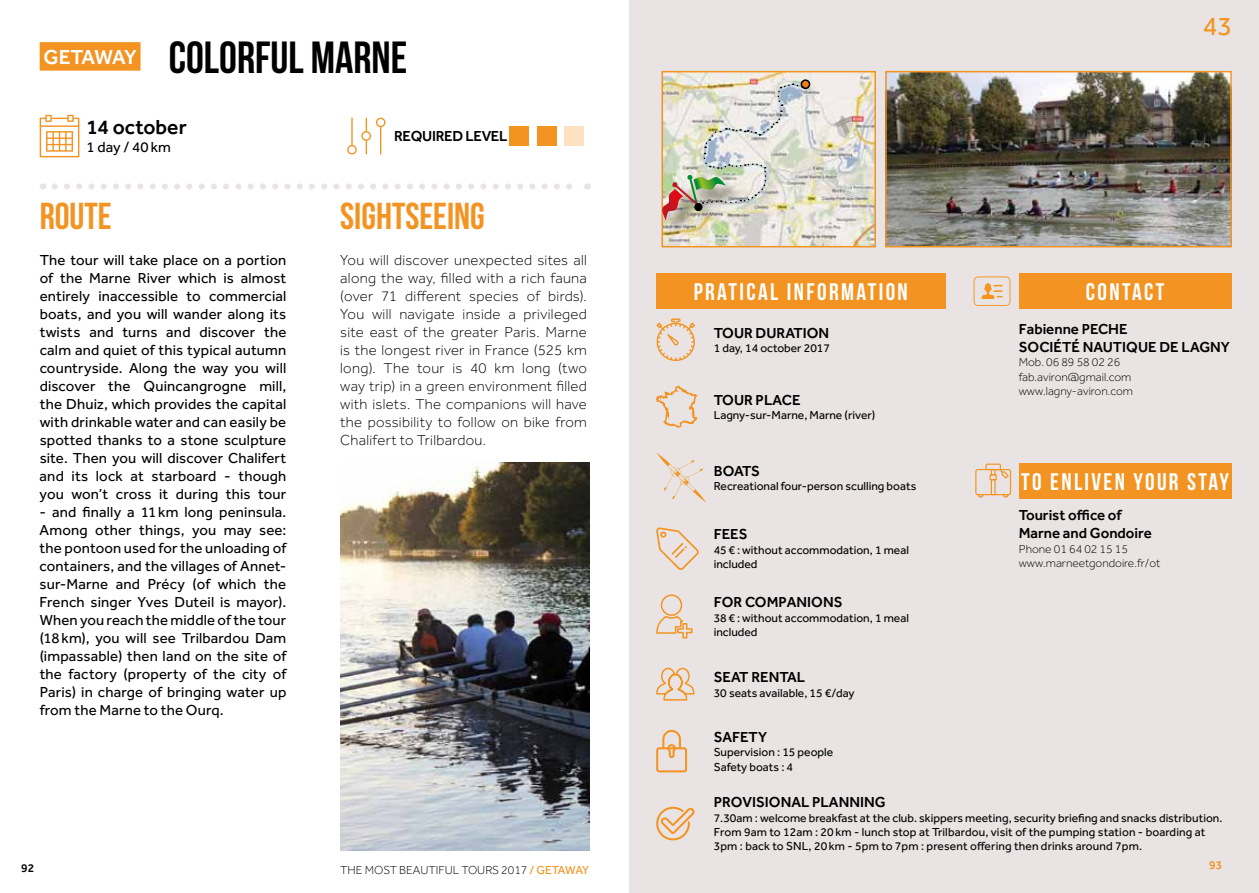
<style>
.page{position:relative;width:1259px;height:893px;background:#fff}
.page>*{position:absolute;margin:0;border:0;box-sizing:border-box;transform-origin:0 0}
.t1{font:45px "Bebas Neue";color:#000}
.t2{font:37.5px "Bebas Neue";color:#f39322}
.t3{font:27px "Effra";color:#f39322}
.t4{font:24px "Bebas Neue";letter-spacing:.1em;color:#fff}
.t5{font:500 21px "Effra";color:#000}
.t6{font:500 21px "Effra";letter-spacing:-.03em;color:#fff}
.t7{font:15px/18px "Effra";letter-spacing:.01em;color:#000;text-align:justify}
.t8{font:300 15px/18px "Effra";letter-spacing:.02em;color:#000;text-align:justify}
.t9{font:500 15px/18px "Effra";color:#000}
.t10{font:12px/14.4px "Effra";color:#000}
.t11{font:300 12px/14.4px "Effra";color:#000}
.t12{font:500 12px "Effra";color:#000}
.t13{font:500 12px "Effra";color:#f39322}
.s1{font-weight:400;color:#f39322}
</style>
<div class="page">
<svg style="left:55px;top:183px;width:517px;height:6px"></svg>
<div style="left:40px;top:42px;width:101px;height:29px;background:#f39322"></div>
<div style="left:629px;top:0;width:630px;height:893px;background:#e9e4e3"></div>
<svg style="left:973px;top:276px;width:38px;height:30px"></svg>
<svg style="left:975px;top:464px;width:36px;height:34px"></svg>
<div style="left:1018px;top:463px;width:213px;height:35px;background:#f39322"></div>
<div style="left:656px;top:274px;width:289px;height:35px;background:#f39322"></div>
<svg style="left:656px;top:667px;width:39px;height:34px"></svg>
<svg style="left:656px;top:730px;width:31px;height:42px"></svg>
<svg style="left:656px;top:807px;width:39px;height:33px"></svg>
<img style="left:340px;top:463px;width:250px;height:387px">
<div style="left:1018px;top:274px;width:213px;height:35px;background:#f39322"></div>
<svg style="left:656px;top:594px;width:37px;height:45px"></svg>
<svg style="left:656px;top:527px;width:43px;height:43px"></svg>
<svg style="left:656px;top:385px;width:41px;height:43px"></svg>
<svg style="left:656px;top:452px;width:51px;height:51px"></svg>
<svg style="left:656px;top:318px;width:39px;height:43px"></svg>
<svg style="left:347px;top:118px;width:38px;height:37px"></svg>
<div style="left:509px;top:126px;width:20px;height:20px;background:#f39322"></div>
<div style="left:536px;top:126px;width:20px;height:20px;background:#f39322"></div>
<div style="left:564px;top:126px;width:20px;height:20px;background:#fde1c1"></div>
<svg style="left:40px;top:115px;width:39px;height:42px"></svg>
<img style="left:664px;top:74px;width:209px;height:170px">
<div style="left:661px;top:71px;width:215px;height:176px;border:2px solid #f39322"></div>
<div style="left:690px;top:178px;width:53px;height:47px;background:#000;opacity:.35"></div>
<div style="left:665px;top:185px;width:51px;height:53px;background:#000;opacity:.35"></div>
<div style="left:801px;top:80px;width:8px;height:8px;background:#ef7d17;border-radius:50%"></div>
<div style="left:800px;top:79px;width:10px;height:10px;border:2px solid #000;border-radius:50%"></div>
<img style="left:662px;top:83px;width:141px;height:138px">
<img style="left:888px;top:74px;width:340px;height:170px">
<div style="left:885px;top:71px;width:346px;height:176px;border:2px solid #f39322"></div>
<p class="t6" style="left:43px;top:44px;width:95px">GETAWAY</p>
<p class="t1" style="left:169px;top:32px;width:240px">COLORFUL MARNE</p>
<p class="t5" style="left:86px;top:115px;width:102px">14 OCTOBER</p>
<p class="t7" style="left:86px;top:138px;width:86px">1 day / 40km</p>
<p class="t2" style="left:40px;top:196px;width:73px">ROUTE</p>
<p class="t7" style="left:40px;top:251px;width:248px">The tour will take place on a portion of the Marne River which is almost entirely inaccessible to commercial boats, and you will wander along its twists and turns and discover the calm and quiet of this typical autumn countryside. Along the way you will discover the Quincangrogne mill, the Dhuiz, which provides the capital with drinkable water and can easily be spotted thanks to a stone sculpture site. Then you will discover Chalifert and its lock at starboard - though you won’t cross it during this tour</p>
<p class="t7" style="left:40px;top:503px;width:248px">- and finally a 11 km long peninsula.<br>Among other things, you may see: the pontoon used for the unloading of containers, and the villages of Annet&shy;sur-Marne and Précy (of which the French singer Yves Duteil is mayor).<br>When you reach the middle of the tour (18 km), you will see Trilbardou Dam (impassable) then land on the site of the factory (property of the city of Paris) in charge of bringing water up from the Marne to the Ourq.</p>
<p class="t9" style="left:394px;top:127px;width:38px">REQUIRED</p>
<p class="t9" style="left:465px;top:127px;width:10px">LEVEL</p>
<p class="t2" style="left:340px;top:196px;width:146px">SIGHTSEEING</p>
<p class="t8" style="left:340px;top:251px;width:248px">You will discover unexpected sites all along the way, filled with a rich fauna (over 71 different species of birds).<br>You will navigate inside a privileged site east of the greater Paris. Marne is the longest river in France (525 km long). The tour is 40 km long (two way trip) in a green environment filled with islets. The companions will have the possibility to follow on bike from Chalifert to Trilbardou.</p>
<p class="t12" style="left:21px;top:860px;width:15px">92</p>
<p class="t11" style="left:340px;top:863px;width:250px">The most beautiful tours 2017 <span class="s1">/ GETAWAY</span></p>
<p class="t4" style="left:694px;top:279px;width:216px">PRATICAL INFORMATION</p>
<p class="t9" style="left:714px;top:323px;width:20px">TOUR</p>
<p class="t9" style="left:755px;top:323px;width:10px">DURATION</p>
<p class="t10" style="left:714px;top:341px;width:118px">1 day, 14 october 2017</p>
<p class="t9" style="left:714px;top:390px;width:11px">TOUR</p>
<p class="t9" style="left:755px;top:390px;width:10px">PLACE</p>
<p class="t10" style="left:714px;top:408px;width:163px">Lagny-sur-Marne, Marne (river)</p>
<p class="t9" style="left:714px;top:461px;width:10px">BOATS</p>
<p class="t10" style="left:714px;top:479px;width:204px">Recreational four-person sculling boats</p>
<p class="t9" style="left:714px;top:525px;width:17px">FEES</p>
<p class="t10" style="left:714px;top:542px;width:197px">45€ : without accommodation, 1 meal included</p>
<p class="t9" style="left:714px;top:593px;width:42px">FOR COMPANIONS</p>
<p class="t10" style="left:714px;top:610px;width:197px">38 € : without accommodation, 1 meal included</p>
<p class="t3" style="left:1202px;top:10px;width:31px">43</p>
<p class="t4" style="left:1085px;top:279px;width:24px">CONTACT</p>
<p class="t9" style="left:1018px;top:320px;width:110px">FABIENNE PECHE<br>SOCI ÉTÉ NAUTI</p>
<p class="t9" style="left:1126px;top:338px;width:75px">QUE DE LAGNY</p>
<p class="t11" style="left:1018px;top:355px;width:116px">Mob. 06 89 58 02 26 fab.aviron@gmail.com www.lagny-aviron.com</p>
<p class="t4" style="left:1021px;top:468px;width:209px">TO ENLIVEN YOUR STAY</p>
<p class="t9" style="left:1018px;top:506px;width:135px">TOURIST OFFICE OF<br>MARNE AND GONDOIRE</p>
<p class="t11" style="left:1018px;top:542px;width:143px">Phone 01 64 02 15 15 www.marneetgondoire.fr/ot</p>
<p class="t9" style="left:714px;top:668px;width:19px">SEAT</p>
<p class="t9" style="left:751px;top:668px;width:10px">RENTAL</p>
<p class="t10" style="left:714px;top:685px;width:142px">30 seats available, 15 €/day</p>
<p class="t9" style="left:714px;top:728px;width:19px">SAFETY</p>
<p class="t10" style="left:714px;top:745px;width:121px">Supervision : 15 people<br>Safety boats : 4</p>
<p class="t9" style="left:714px;top:793px;width:18px">PROVISIONAL</p>
<p class="t9" style="left:812px;top:793px;width:10px">PLANNING</p>
<p class="t10" style="left:714px;top:810px;width:510px">7.30am : welcome breakfast at the club. skippers meeting, security briefing and snacks distribution.<br>From 9am to 12am : 20 km - lunch stop at Trilbardou, visit of the pumping station - boarding at<br>3pm : back to SNL, 20 km - 5pm to 7pm : present offering then drinks around 7pm.</p>
<p class="t13" style="left:1209px;top:858px;width:15px">93</p>
</div>
